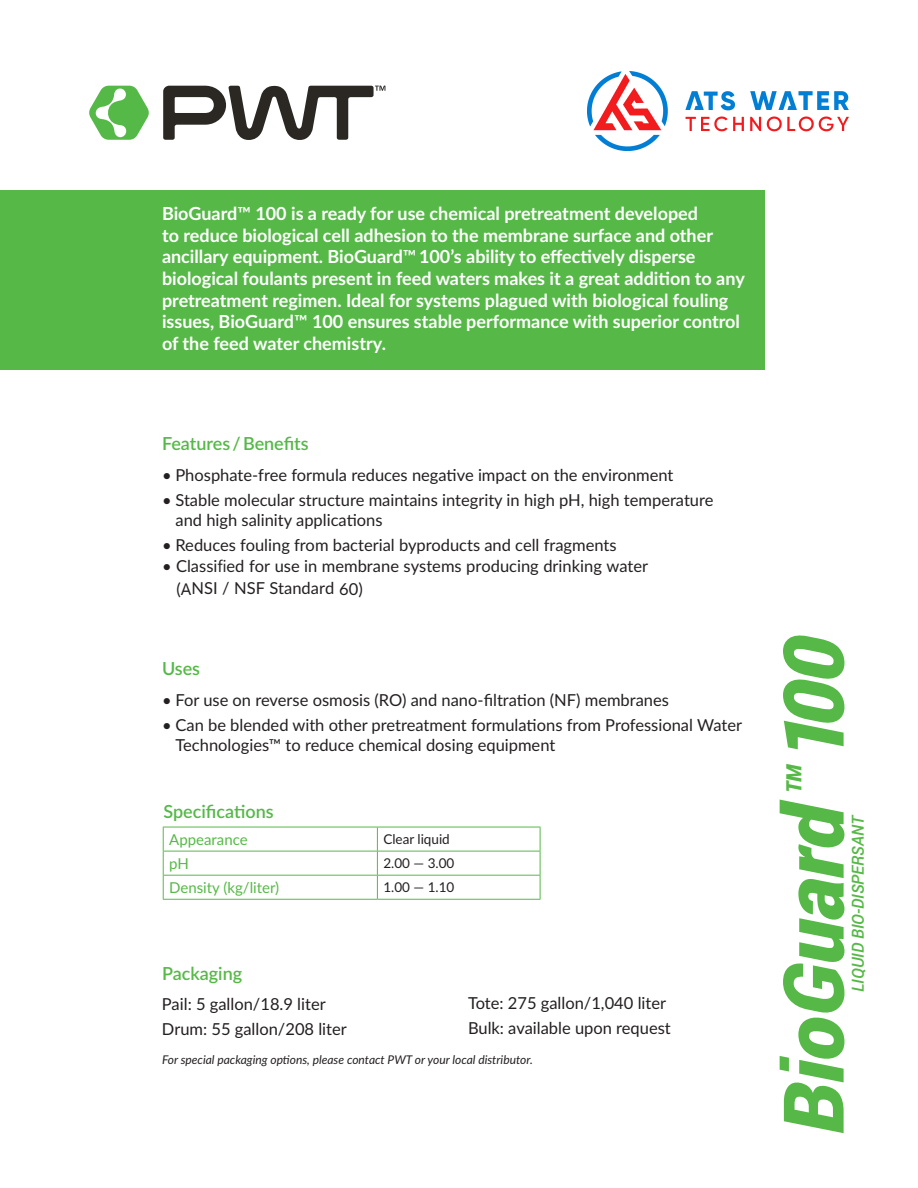
<style>
.page{position:relative;width:918px;height:1188px;background:#fff}
.page>*{position:absolute;margin:0;border:0;box-sizing:border-box;transform-origin:0 0}
.t1{font:italic 900 84px "Roboto";color:#56b947}
.t2{font:italic 900 21px "Roboto";color:#56b947}
.Color_Header{font:700 18px/21.6px "Lato";color:#fff}
.Color_Header-2{font:600 18px "Lato";color:#54b947}
.Color_Header-3{font:600 18px "Lato";color:#56b947}
.Bullet_Body{font:16.5px/19.8px "Lato";color:#242021}
.Body{font:16.5px "Lato";color:#231f20}
.t3{font:italic 500 16.5px "Roboto";letter-spacing:-.01em;color:#56b947}
.t4{font:15px "Lato";color:#56b947}
.t5{font:13.5px "Lato";color:#231f20}
.Body-2{font:italic 12px "Lato";color:#231f20}
.s1{font-weight:600}
.s2{font-family:"Leelawadee UI"}
</style>
<div class="page">
<div style="left:0;top:190px;width:764px;height:180px;background:#56b947"></div>
<hr style="left:163px;top:899px;width:214px;height:1px;background:#56b947">
<hr style="left:163px;top:875px;width:214px;height:1px;background:#56b947">
<hr style="left:377px;top:875px;width:163px;height:1px;background:#56b947">
<svg style="left:377px;top:828px;width:1px;height:71px"></svg>
<hr style="left:377px;top:899px;width:163px;height:1px;background:#56b947">
<hr style="left:163px;top:827px;width:214px;height:1px;background:#56b947">
<svg style="left:163px;top:827px;width:1px;height:72px"></svg>
<hr style="left:377px;top:827px;width:163px;height:1px;background:#56b947">
<svg style="left:540px;top:827px;width:1px;height:72px"></svg>
<hr style="left:163px;top:851px;width:214px;height:1px;background:#56b947">
<hr style="left:377px;top:851px;width:163px;height:1px;background:#56b947">
<svg style="left:163px;top:86px;width:222px;height:54px"></svg>
<svg style="left:89px;top:86px;width:60px;height:54px"></svg>
<img style="left:588px;top:71px;width:261px;height:80px">
<p class="Color_Header" style="left:162px;top:202px;width:584px">BioGuard<span class="s1">™</span> 100 is a ready for use chemical pretreatment developed<br>to reduce biological cell adhesion to the membrane surface and other ancillary equipment. BioGuard<span class="s1">™</span>100’s ability to effectively disperse biological foulants present in feed waters makes it a great addition to any pretreatment regimen. Ideal for systems plagued with biological fouling issues, BioGuard<span class="s1">™</span> 100 ensures stable performance with superior control of the feed water chemistry.</p>
<p class="Color_Header-2" style="left:162px;top:431px;width:148px">Features / Benefits</p>
<p class="Bullet_Body" style="left:162px;top:464px;width:513px">• Phosphate-free formula reduces negative impact on the environment</p>
<p class="Bullet_Body" style="left:176px;top:490px;width:540px;text-indent:-14px">• Stable molecular structure maintains integrity in high pH, high temperature and high salinity applications</p>
<p class="Bullet_Body" style="left:162px;top:535px;width:456px">• Reduces fouling from bacterial byproducts and cell fragments</p>
<p class="Bullet_Body" style="left:176px;top:555px;width:473px;line-height:21.9px;text-indent:-14px">• Classi<span class="s2">fi</span>ed for use in membrane systems producing drinking water (<span class="s2">A</span>NSI / NSF Standard 60)</p>
<p class="Color_Header-2" style="left:162px;top:656px;width:40px">Uses</p>
<p class="Bullet_Body" style="left:162px;top:689px;width:509px">• For use on reverse osmosis (RO) and nano-filtration (NF) membranes</p>
<p class="Bullet_Body" style="left:176px;top:715px;width:568px;text-indent:-14px">• Can be blended with other pretreatment formulations from Professional Water<br>Technologies™ to reduce chemical dosing equipment</p>
<p class="Color_Header-2" style="left:164px;top:798px;width:112px">Specifications</p>
<p class="t4" style="left:169px;top:829px;width:80px">Appearance</p>
<p class="t5" style="left:383px;top:829px;width:68px">Clear liquid</p>
<p class="t4" style="left:169px;top:853px;width:21px">pH</p>
<p class="t5" style="left:383px;top:853px;width:72px">2.00 — 3.00</p>
<p class="t4" style="left:169px;top:877px;width:112px">Density (kg/liter)</p>
<p class="t5" style="left:383px;top:877px;width:72px">1.00 — 1.10</p>
<p class="Color_Header-3" style="left:162px;top:960px;width:82px">Packaging</p>
<p class="Body" style="left:162px;top:992px;width:165px">Pail: 5 gallon/18.9 liter</p>
<p class="Body" style="left:162px;top:1018px;width:186px">Drum: 55 gallon/208 liter</p>
<p class="Body" style="left:468px;top:991px;width:200px">Tote: 275 gallon/1,040 liter</p>
<p class="Body" style="left:468px;top:1016px;width:204px">Bulk: available upon request</p>
<p class="Body-2" style="left:162px;top:1051px;width:372px">For special packaging options, please contact PWT or your local distributor.</p>
<p class="t1" style="left:754px;top:1134px;width:502px;rotate:-90deg">BioGuard 100</p>
<p class="t2" style="left:779px;top:793px;width:31px;rotate:-90deg">TM</p>
<p class="t3" style="left:846px;top:992px;width:179px;rotate:-90deg">LIQUID BIO-DISPERSANT</p>
</div>
